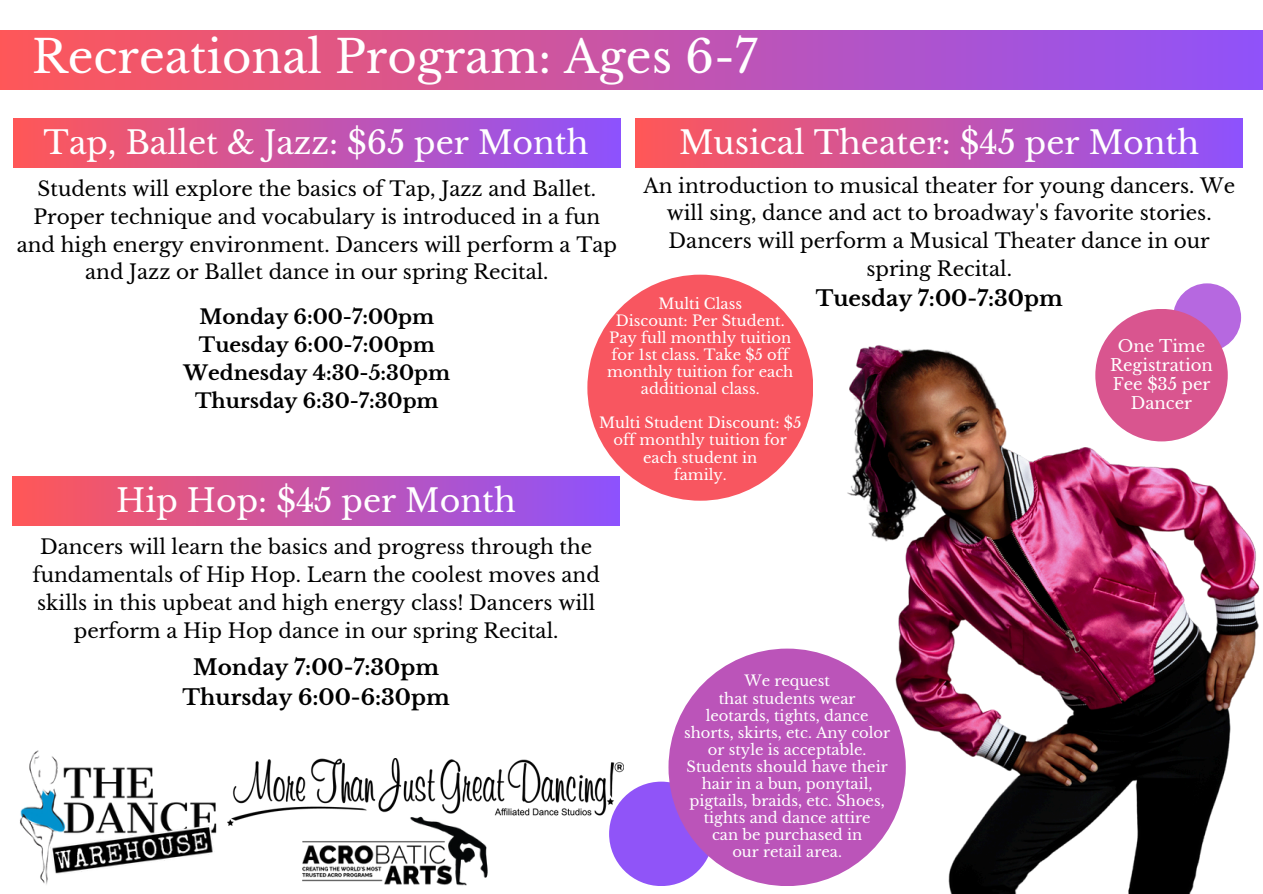
<style>
.page{position:relative;width:1263px;height:894px;background:#fff}
.page>*{position:absolute;margin:0;border:0;box-sizing:border-box;transform-origin:0 0}
.t1{font:45px "Libre Baskerville";color:#fff}
.t2{font:31.65px "Libre Baskerville";color:#fff}
.t3{font:700 21.45px/30px "Libre Baskerville";color:#000;text-align:center}
.t4{font:21px "Libre Baskerville";color:#fff}
.t5{font:19.95px/27.9px "Libre Baskerville";color:#000;text-align:center}
.t6{font:700 19.95px/27.9px "Libre Baskerville";color:#000;text-align:center}
.t7{font:16.5px/19.2px "Libre Baskerville";color:#fff;text-align:center}
.t8{font:14.7px/17.1px "Libre Baskerville";color:#fff;text-align:center}
</style>
<div class="page">
<div style="left:0;top:30px;width:1263px;height:59px;background:linear-gradient(to right,#fe5758,#8f52fa)"></div>
<img style="left:20px;top:750px;width:197px;height:135px">
<img style="left:228px;top:758px;width:396px;height:67px">
<img style="left:256px;top:783px;width:278px;height:103px">
<div style="left:13px;top:476px;width:607px;height:49px;background:linear-gradient(to right,#ff5757,#8d52fe)"></div>
<div style="left:13px;top:118px;width:607px;height:50px;background:linear-gradient(to right,#ff5757,#8d52fe)"></div>
<div style="left:636px;top:118px;width:607px;height:50px;background:linear-gradient(to right,#ff5757,#8d52fe)"></div>
<div style="left:1173px;top:283px;width:68px;height:68px;background:#b668e0;border-radius:50%"></div>
<img style="left:719px;top:326px;width:541px;height:567px">
<div style="left:609px;top:781px;width:104px;height:104px;background:#9054f8;border-radius:50%"></div>
<div style="left:668px;top:648px;width:238px;height:237px;background:#bb54b9;border-radius:50%"></div>
<div style="left:587px;top:274px;width:226px;height:226px;background:#f85660;border-radius:50%"></div>
<div style="left:1095px;top:309px;width:133px;height:132px;background:#d9558f;border-radius:50%"></div>
<p class="t1" style="left:32px;top:29px;width:727px">Recreational Program: Ages 6-7</p>
<p class="t2" style="left:44px;top:124px;width:547px">Tap, Ballet &amp; Jazz: $65 per Month</p>
<p class="t2" style="left:679px;top:124px;width:522px">Musical Theater: $45 per Month</p>
<h4 class="t4" style="left:936px;top:128px;width:7px">:</h4>
<p class="t5" style="left:17px;top:175px;width:602px">Students will explore the basics of Tap, Jazz and Ballet.<br>Proper technique and vocabulary is introduced in a fun and high energy environment. Dancers will perform a Tap and Jazz or Ballet dance in our spring Recital.</p>
<h3 class="t5" style="left:643px;top:171px;width:593px">An introduction to musical theater for young dancers. We will sing, dance and act to broadway's favorite stories.<br>Dancers will perform a Musical Theater dance in our spring Recital.</h3>
<h5 class="t8" style="left:658px;top:295px;width:85px">Multi Class</h5>
<h3 class="t3" style="left:816px;top:284px;width:248px">Tuesday 7:00-7:30pm</h3>
<p class="t8" style="left:616px;top:312px;width:170px">Discount: Per Student.</p>
<p class="t8" style="left:609px;top:329px;width:183px">Pay full monthly tuition</p>
<h2 class="t8" style="left:607px;top:346px;width:188px">for 1st class. Take $5 off monthly tuition for each additional class.</h2>
<h4 class="t8" style="left:599px;top:414px;width:204px">Multi Student Discount: $5 off monthly tuition for</h4>
<p class="t8" style="left:643px;top:448px;width:116px">each student in</p>
<p class="t8" style="left:674px;top:466px;width:55px">family.</p>
<h3 class="t6" style="left:184px;top:303px;width:268px">Monday 6:00-7:00pm<br>Tuesday 6:00-7:00pm<br>Wednesday 4:30-5:30pm<br>Thursday 6:30-7:30pm</h3>
<p class="t7" style="left:1110px;top:336px;width:104px">One Time<br>Registration<br>Fee $35 per<br>Dancer</p>
<p class="t2" style="left:116px;top:481px;width:401px">Hip Hop: $45 per Month</p>
<h2 class="t4" style="left:313px;top:486px;width:7px">:</h2>
<p class="t5" style="left:32px;top:533px;width:569px">Dancers will learn the basics and progress through the fundamentals of Hip Hop. Learn the coolest moves and skills in this upbeat and high energy class! Dancers will perform a Hip Hop dance in our spring Recital.</p>
<p class="t3" style="left:183px;top:652px;width:269px">Monday 7:00-7:30pm<br>Thursday 6:00-6:30pm</p>
<p class="t8" style="left:744px;top:672px;width:87px">We request</p>
<p class="t8" style="left:719px;top:689px;width:138px">that students wear</p>
<p class="t8" style="left:706px;top:706px;width:164px">leotards, tights, dance</p>
<p class="t8" style="left:684px;top:723px;width:208px">shorts, skirts, etc. Any color or style is acceptable.<br>Students should have their hair in a bun, ponytail, pigtails, braids, etc. Shoes, tights and dance attire</p>
<p class="t8" style="left:712px;top:826px;width:152px">can be purchased in</p>
<p class="t8" style="left:732px;top:843px;width:111px">our retail area.</p>
</div>
